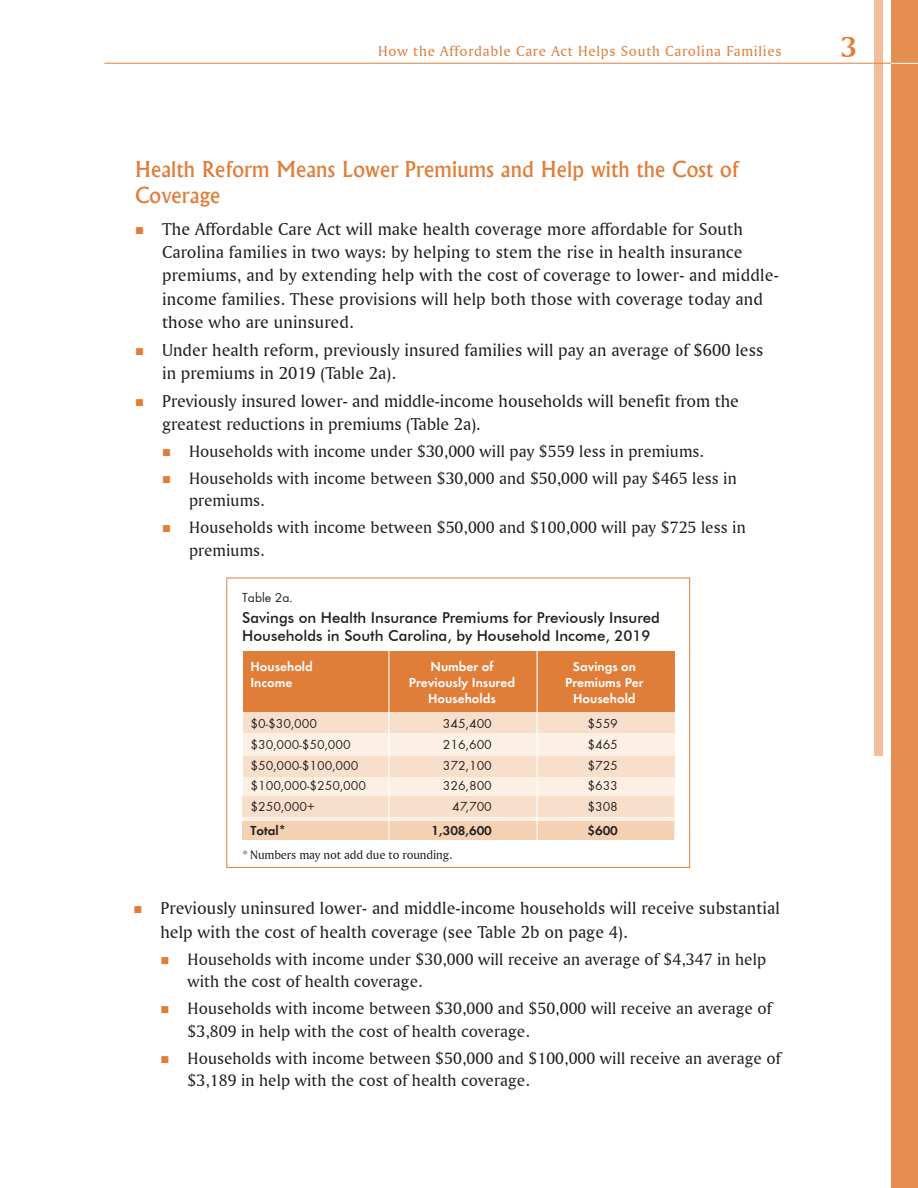
<style>
.page{position:relative;width:918px;height:1188px;background:#fff}
.page>*{position:absolute;margin:0;border:0;box-sizing:border-box;transform-origin:0 0}
.Endnote_Text{font:30px "Amerigo BT Bold A";color:#e07d39}
.Header_1{font:500 21px/25.2px "Albertus";letter-spacing:.01em;color:#e07d39}
.bullets_indent{font:18px/23.2px "Amerigo BT Roman A";letter-spacing:.005em;color:#231f20}
.bullets_indent_1{font:17.25px/22.5px "Amerigo BT Roman A";letter-spacing:.005em;color:#231f20}
.Tablle_title{font:500 15px/18px "Futura BT";color:#231f20}
.t1{font:15px "Amerigo BT Roman A";letter-spacing:.05em;color:#e07d39}
.table_contents{font:13.5px "Function";color:#231f20}
.table_contents-2{font:700 13.5px "Function";color:#fff}
.table_contents-3{font:700 13.5px "Function";color:#231f20}
.Table{font:13.5px "Function";color:#231f20}
.Endnote_Text-2{font:12.75px "Amerigo BT Roman A";letter-spacing:-.01em;color:#231f20}
</style>
<div class="page">
<div style="left:874px;top:0;width:10px;height:756px;background:#f1bf99"></div>
<div style="left:891px;top:0;width:27px;height:1188px;background:#e48e52"></div>
<svg style="left:891px;top:63px;width:27px;height:1px"></svg>
<hr style="left:104px;top:63px;width:787px;height:1px;background:#e07d39">
<div style="left:227px;top:578px;width:463px;height:290px;border:1px solid #e07d39"></div>
<div style="left:243px;top:680px;width:431px;height:157px;background:#fcf0e5"></div>
<div style="left:243px;top:651px;width:431px;height:61px;background:#e07d39"></div>
<div style="left:242px;top:821px;width:431px;height:19px;background:#f5d1b4"></div>
<div style="left:243px;top:712px;width:431px;height:21px;background:#f7dfcb"></div>
<div style="left:243px;top:756px;width:431px;height:21px;background:#f7dfcb"></div>
<div style="left:242px;top:796px;width:431px;height:21px;background:#f7dfcb"></div>
<hr style="left:388px;top:645px;width:1px;height:195px;background:#fff">
<hr style="left:537px;top:644px;width:1px;height:203px;background:#fff">
<p class="t1" style="left:378px;top:42px;width:405px">How the Affordable Care Act Helps South Carolina Families</p>
<p class="Endnote_Text" style="left:841px;top:29px;width:17px">3</p>
<p class="Header_1" style="left:135px;top:157px;width:605px">Health Reform Means Lower Premiums and Help with the Cost of<br>Coverage</p>
<p class="bullets_indent" style="left:162px;top:217px;width:618px">The Affordable Care Act will make health coverage more affordable for South Carolina families in two ways: by helping to stem the rise in health insurance premiums, and by extending help with the cost of coverage to lower- and middle&shy;income families. These provisions will help both those with coverage today and those who are uninsured.</p>
<p class="bullets_indent" style="left:162px;top:338px;width:603px">Under health reform, previously insured families will pay an average of $600 less in premiums in 2019 (Table 2a).</p>
<p class="bullets_indent" style="left:162px;top:389px;width:578px">Previously insured lower- and middle-income households will benefit from the greatest reductions in premiums (Table 2a).</p>
<p class="bullets_indent_1" style="left:189px;top:440px;width:516px">Households with income under $30,000 will pay $559 less in premiums.</p>
<p class="bullets_indent_1" style="left:189px;top:467px;width:549px">Households with income between $30,000 and $50,000 will pay $465 less in premiums.</p>
<p class="bullets_indent_1" style="left:189px;top:516px;width:558px">Households with income between $50,000 and $100,000 will pay $725 less in premiums.</p>
<p class="Table" style="left:242px;top:589px;width:52px">Table 2a.</p>
<p class="Tablle_title" style="left:242px;top:608px;width:419px">Savings on Health Insurance Premiums for Previously Insured<br>Households in South Carolina, by Household Income, 2019</p>
<p class="table_contents-2" style="left:250px;top:658px;width:64px">Household</p>
<p class="table_contents-2" style="left:431px;top:658px;width:64px">Number of</p>
<p class="table_contents-2" style="left:573px;top:658px;width:65px">Savings on</p>
<p class="table_contents-2" style="left:250px;top:674px;width:43px">Income</p>
<p class="table_contents-2" style="left:409px;top:674px;width:108px">Previously Insured</p>
<p class="table_contents-2" style="left:565px;top:674px;width:80px">Premiums Per</p>
<p class="table_contents-2" style="left:428px;top:691px;width:69px">Households</p>
<p class="table_contents-2" style="left:573px;top:691px;width:64px">Household</p>
<p class="table_contents" style="left:250px;top:716px;width:68px">$0-$30,000</p>
<p class="table_contents" style="left:443px;top:716px;width:50px">345,400</p>
<p class="table_contents" style="left:587px;top:716px;width:32px">$559</p>
<p class="table_contents" style="left:250px;top:737px;width:102px">$30,000-$50,000</p>
<p class="table_contents" style="left:443px;top:737px;width:50px">216,600</p>
<p class="table_contents" style="left:587px;top:737px;width:32px">$465</p>
<p class="table_contents" style="left:250px;top:757px;width:110px">$50,000-$100,000</p>
<p class="table_contents" style="left:443px;top:757px;width:50px">372,100</p>
<p class="table_contents" style="left:587px;top:757px;width:32px">$725</p>
<p class="table_contents" style="left:250px;top:778px;width:117px">$100,000-$250,000</p>
<p class="table_contents" style="left:443px;top:778px;width:50px">326,800</p>
<p class="table_contents" style="left:587px;top:778px;width:32px">$633</p>
<p class="table_contents" style="left:250px;top:799px;width:66px">$250,000+</p>
<p class="table_contents" style="left:452px;top:799px;width:41px">47,700</p>
<p class="table_contents" style="left:587px;top:799px;width:32px">$308</p>
<p class="table_contents-3" style="left:250px;top:822px;width:37px">Total*</p>
<p class="table_contents-3" style="left:432px;top:822px;width:62px">1,308,600</p>
<p class="table_contents-3" style="left:587px;top:822px;width:32px">$600</p>
<p class="Endnote_Text-2" style="left:243px;top:847px;width:211px">* Numbers may not add due to rounding.</p>
<p class="bullets_indent" style="left:160px;top:896px;width:621px">Previously uninsured lower- and middle-income households will receive substantial help with the cost of health coverage (see Table 2b on page 4).</p>
<p class="bullets_indent_1" style="left:188px;top:947px;width:580px">Households with income under $30,000 will receive an average of $4,347 in help with the cost of health coverage.</p>
<p class="bullets_indent_1" style="left:188px;top:997px;width:586px">Households with income between $30,000 and $50,000 will receive an average of $3,809 in help with the cost of health coverage.</p>
<p class="bullets_indent_1" style="left:188px;top:1046px;width:595px">Households with income between $50,000 and $100,000 will receive an average of $3,189 in help with the cost of health coverage.</p>
</div>
